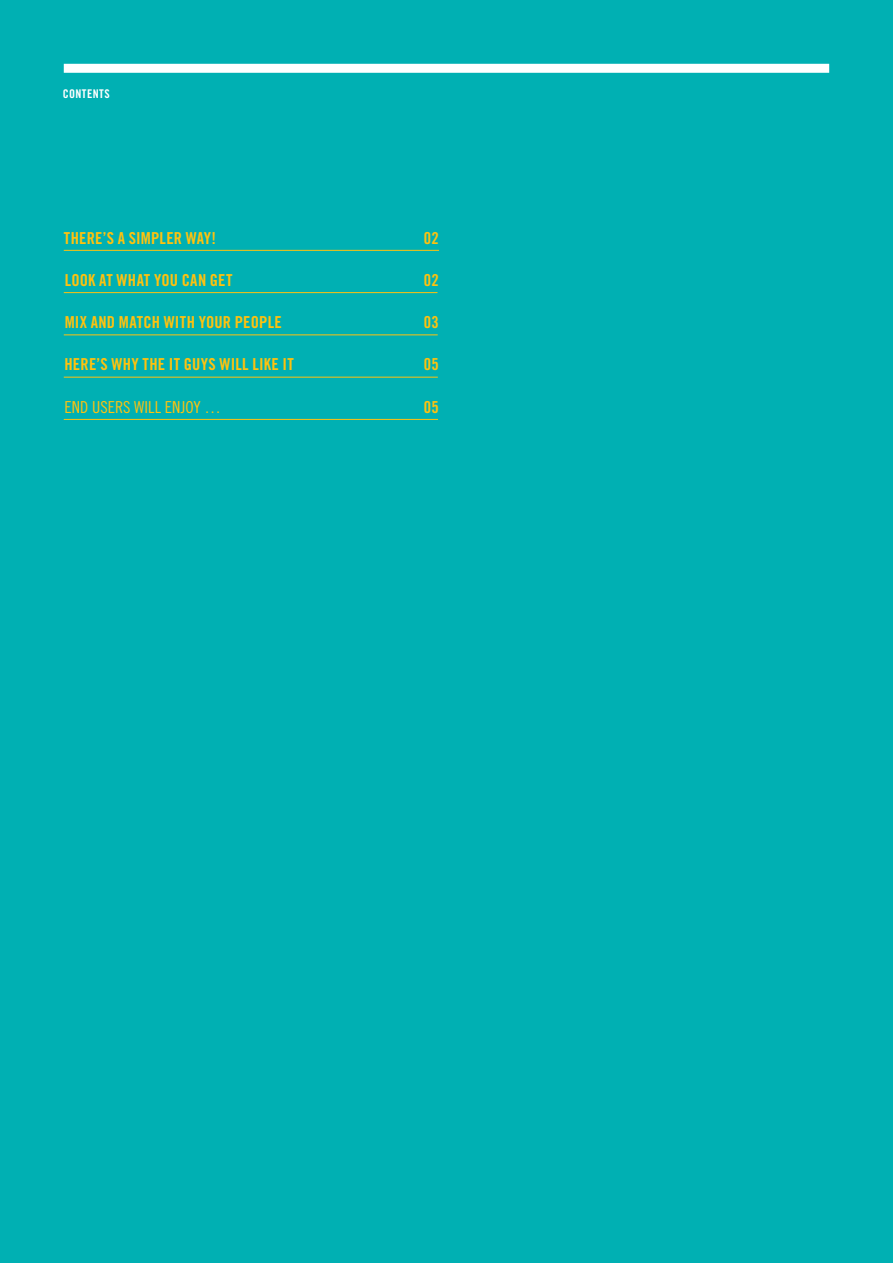
<style>
.page{position:relative;width:893px;height:1263px;background:#00b0b3}
.page>*{position:absolute;margin:0;border:0;box-sizing:border-box;transform-origin:0 0}
.t1{font:16.5px "Trade Gothic LT Pro Bd Cn 20";letter-spacing:.015em;color:#ffc20e}
.t2{font:16.5px "Trade Gothic LT Pro Cn 18";color:#ffc20e}
.t3{font:12px "Trade Gothic LT Pro Bd Cn 20";letter-spacing:.04em;color:#fff}
</style>
<div class="page">
<hr style="left:64px;top:250px;width:375px;height:1px;background:#ffc20e">
<hr style="left:64px;top:292px;width:373px;height:1px;background:#ffc20e">
<hr style="left:64px;top:334px;width:374px;height:1px;background:#ffc20e">
<hr style="left:64px;top:377px;width:374px;height:1px;background:#ffc20e">
<hr style="left:64px;top:419px;width:374px;height:1px;background:#ffc20e">
<div style="left:64px;top:64px;width:765px;height:9px;background:#fff"></div>
<p class="t3" style="left:63px;top:87px;width:48px">CONTENTS</p>
<p class="t1" style="left:64px;top:228px;width:154px">THERE’S A SIMPLER WAY!</p>
<p class="t1" style="left:424px;top:228px;width:16px">02</p>
<p class="t1" style="left:65px;top:270px;width:169px">LOOK AT WHAT YOU CAN GET</p>
<p class="t1" style="left:424px;top:270px;width:16px">02</p>
<p class="t1" style="left:65px;top:312px;width:219px">MIX AND MATCH WITH YOUR PEOPLE</p>
<p class="t1" style="left:424px;top:312px;width:16px">03</p>
<p class="t1" style="left:65px;top:354px;width:231px">HERE’S WHY THE IT GUYS WILL LIKE IT</p>
<p class="t1" style="left:424px;top:354px;width:16px">05</p>
<p class="t2" style="left:64px;top:397px;width:158px">END USERS WILL ENJOY …</p>
<p class="t1" style="left:424px;top:397px;width:16px">05</p>
</div>
